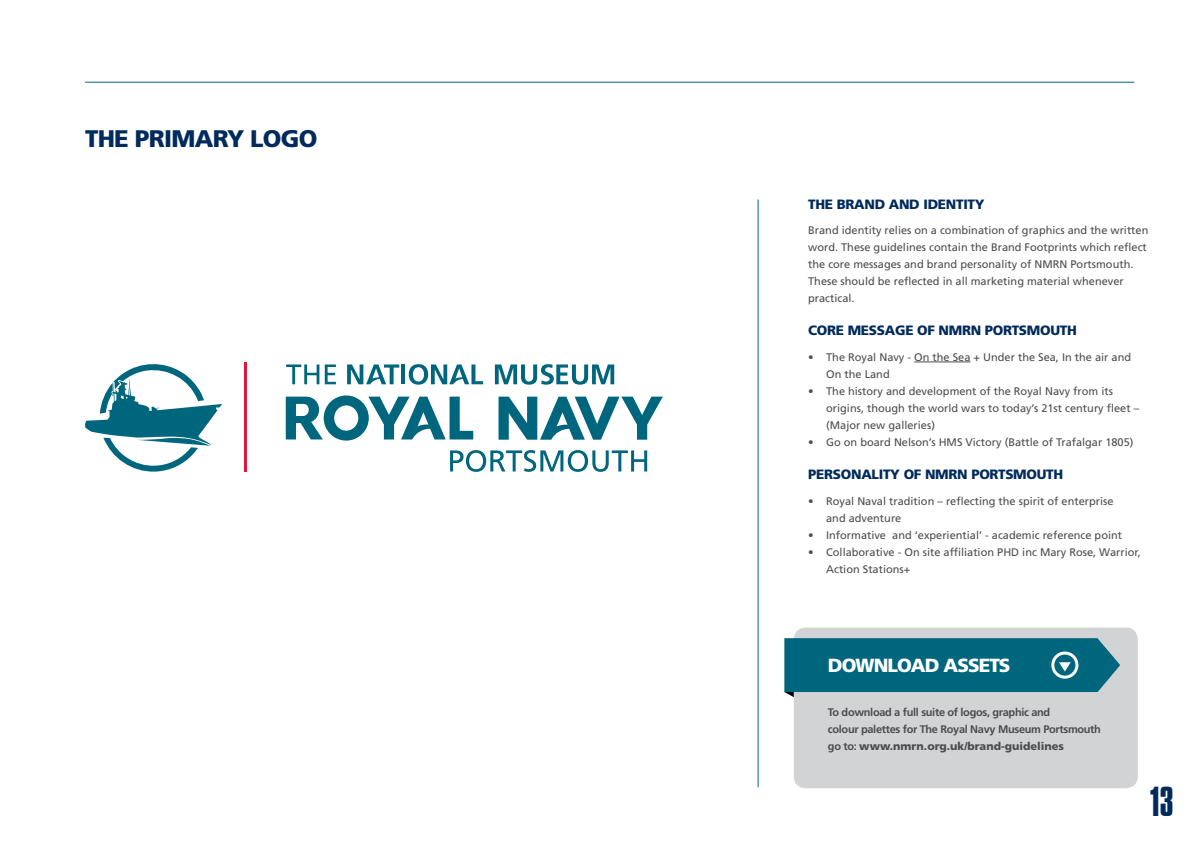
<style>
.page{position:relative;width:1191px;height:842px;background:#fff}
.page>*{position:absolute;margin:0;border:0;box-sizing:border-box;transform-origin:0 0}
.t1{font:44px "Compacta Rgl";color:#002b5c}
.Page_title{font:900 24px "Frutiger LT Std";letter-spacing:-.03em;color:#002b5c}
.Page_title-2{font:900 19px "Frutiger LT Std";letter-spacing:-.05em;color:#fff}
.Subheading{font:900 13.5px "Frutiger LT Std";letter-spacing:-.02em;color:#002b5c}
.t2{font:11px/17px "Frutiger LT Std";color:#4d4d4f}
.t3{font:700 11px/17px "Frutiger LT Std";letter-spacing:-.03em;color:#4d4d4f}
.s1{font-weight:900}
</style>
<div class="page">
<div style="left:793px;top:627px;width:344px;height:161px;background:#d1d3d4;border-radius:12px"></div>
<svg style="left:784px;top:638px;width:336px;height:68px"></svg>
<svg style="left:286px;top:364px;width:33px;height:20px"></svg>
<svg style="left:325px;top:364px;width:11px;height:20px"></svg>
<hr style="left:401px;top:364px;width:4px;height:20px;background:#00667d">
<svg style="left:347px;top:364px;width:52px;height:20px"></svg>
<svg style="left:409px;top:364px;width:74px;height:21px"></svg>
<svg style="left:495px;top:364px;width:119px;height:21px"></svg>
<svg style="left:286px;top:395px;width:187px;height:46px"></svg>
<svg style="left:498px;top:397px;width:165px;height:43px"></svg>
<svg style="left:450px;top:450px;width:197px;height:22px"></svg>
<svg style="left:85px;top:364px;width:137px;height:108px"></svg>
<hr style="left:244px;top:363px;width:2px;height:109px;background:#df173b">
<hr style="left:757px;top:199px;width:1px;height:588px;background:#00667d">
<hr style="left:85px;top:82px;width:1049px;height:1px;background:#00667d">
<hr style="left:914px;top:362px;width:56px;height:1px;background:#4d4d4f">
<p class="Page_title" style="left:85px;top:124px;width:234px">THE PRIMARY LOGO</p>
<p class="Subheading" style="left:808px;top:196px;width:178px">THE BRAND AND IDENTITY</p>
<p class="t2" style="left:808px;top:222px;width:342px">Brand identity relies on a combination of graphics and the written word. These guidelines contain the Brand Footprints which reflect the core messages and brand personality of NMRN Portsmouth.<br>These should be reflected in all marketing material whenever practical.</p>
<p class="Subheading" style="left:808px;top:322px;width:270px">CORE MESSAGE OF NMRN PORTSMOUTH</p>
<p class="t2" style="left:826px;top:349px;width:306px;text-indent:-18px">• The Royal Navy - On the Sea + Under the Sea, In the air and<br>On the Land</p>
<p class="t2" style="left:826px;top:383px;width:314px;text-indent:-18px">• The history and development of the Royal Navy from its origins, though the world wars to today’s 21st century fleet – (Major new galleries)</p>
<p class="t2" style="left:808px;top:434px;width:327px">• Go on board Nelson’s HMS Victory (Battle of Trafalgar 1805)</p>
<p class="Subheading" style="left:808px;top:466px;width:257px">PERSONALITY OF NMRN PORTSMOUTH</p>
<p class="t2" style="left:826px;top:492px;width:289px;text-indent:-18px">• Royal Naval tradition – reflecting the spirit of enterprise and adventure</p>
<p class="t2" style="left:808px;top:526px;width:315px">• Informative and ‘experiential’ - academic reference point</p>
<p class="t2" style="left:826px;top:543px;width:316px;text-indent:-18px">• Collaborative - On site affiliation PHD inc Mary Rose, Warrior,<br>Action Stations+</p>
<p class="Page_title-2" style="left:828px;top:654px;width:184px">DOWNLOAD ASSETS</p>
<p class="t3" style="left:828px;top:704px;width:274px">To download a full suite of logos, graphic and<br>colour palettes for The Royal Navy Museum Portsmouth go to: <span class="s1">www.nmrn.org.uk/brand-guidelines</span></p>
<h1 class="t1" style="left:1150px;top:772px;width:25px">13</h1>
</div>
